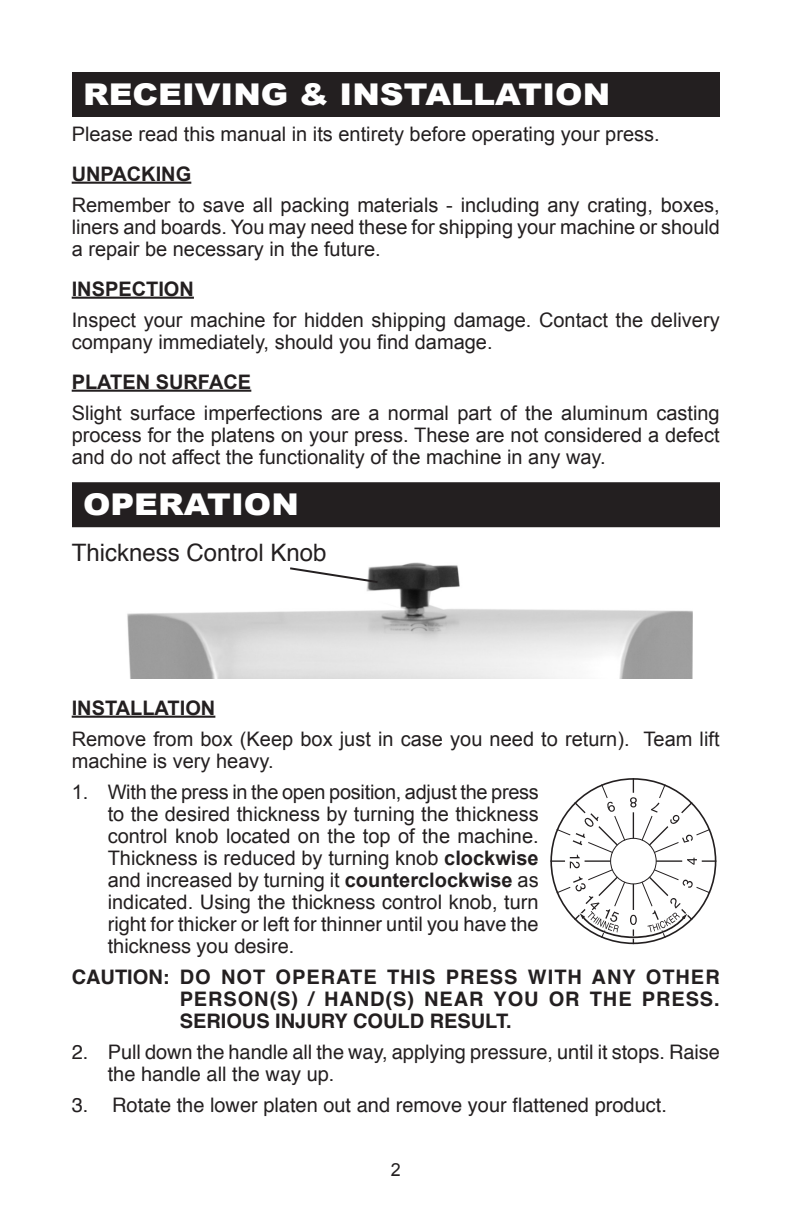
<style>
.page{position:relative;width:792px;height:1224px;background:#fff}
.page>*{position:absolute;margin:0;border:0;box-sizing:border-box;transform-origin:0 0}
.Sections{font:900 30px "Arial";color:#fff;scale:1.1 1}
.t1{font:24px "Helvetica";color:#231f20}
.t2{font:20px/22px "Arial";color:#231f20;text-align:justify}
.t3{font:20px/22px "Helvetica";color:#231f20}
.t4{font:700 20px/22px "Helvetica";letter-spacing:.025em;color:#231f20;text-align:justify}
.t5{font:700 20px "Arial";color:#231f20}
.t6{font:18px "Arial";color:#231f20}
.s1{font-weight:700}
.s2{font-family:"Helvetica"}
</style>
<div class="page">
<hr style="left:72px;top:182px;width:119px;height:2px;background:#231f20">
<hr style="left:72px;top:297px;width:122px;height:2px;background:#231f20">
<hr style="left:72px;top:390px;width:179px;height:2px;background:#231f20">
<hr style="left:72px;top:716px;width:143px;height:2px;background:#231f20">
<div style="left:73px;top:73px;width:646px;height:43px;background:#231f20"></div>
<div style="left:72px;top:72px;width:648px;height:45px;border:2px solid #231f20"></div>
<div style="left:73px;top:483px;width:646px;height:43px;background:#231f20"></div>
<div style="left:72px;top:482px;width:648px;height:45px;border:2px solid #231f20"></div>
<hr style="left:550px;top:860px;width:166px;height:2px;background:#231f20">
<hr style="left:633px;top:778px;width:1px;height:166px;background:#231f20">
<svg style="left:556px;top:784px;width:155px;height:155px"></svg>
<img style="left:127px;top:562px;width:566px;height:116px">
<svg style="left:288px;top:566px;width:92px;height:18px"></svg>
<p class="Sections" style="left:83px;top:73px;width:481px">RECEIVING &amp; INSTALLATION</p>
<p class="t2" style="left:72px;top:123px;width:590px">Please read this manual in its entirety before operating your press.</p>
<p class="t5" style="left:72px;top:160px;width:121px">UNPACKING</p>
<p class="t2" style="left:72px;top:194px;width:650px">Remember to save all packing materials - including any crating, boxes, liners and boards. You may need these for shipping your machine or should a repair be necessary in the future.</p>
<p class="t5" style="left:72px;top:275px;width:124px">INSPECTION</p>
<p class="t2" style="left:72px;top:309px;width:649px">Inspect your machine for hidden shipping damage. Contact the delivery company immediately, should you find damage.</p>
<p class="t5" style="left:72px;top:368px;width:181px">PLATEN SURFACE</p>
<p class="t2" style="left:72px;top:402px;width:649px">Slight surface imperfections are a normal part of the aluminum casting process for the platens on your press. These are not considered a defect and do not affect the functionality of the machine in any way.</p>
<p class="Sections" style="left:83px;top:483px;width:198px">OPERATION</p>
<p class="t1" style="left:72px;top:534px;width:256px">Thickness Control Knob</p>
<p class="t5" style="left:72px;top:694px;width:145px">INSTALLATION</p>
<p class="t2" style="left:72px;top:728px;width:649px">Remove from box (Keep box just in case you need to return). Team lift machine is very heavy.</p>
<p class="t2" style="left:108px;top:781px;width:433px;text-indent:-36px">1. With the press in the open position, adjust the press to the desired thickness by turning the thickness control knob located on the top of the machine.<br>Thickness is reduced by turning knob <span class="s1">clockwise </span>and increased by turning it <span class="s1">counterclockwise</span> as indicated. <span class="s2">Using the thickness control knob, turn right for thicker or left for thinner until you have the thickness you desire.</span></p>
<p class="t4" style="left:180px;top:966px;width:542px;text-indent:-108px">CAUTION: DO NOT OPERATE THIS PRESS WITH ANY OTHER PERSON(S) / HAND(S) NEAR YOU OR THE PRESS.<br>SERIOUS INJURY COULD RESULT.</p>
<p class="t3" style="left:108px;top:1041px;width:614px;text-indent:-36px">2. Pull down the handle all the way, applying pressure, until it stops. Raise the handle all the way up.</p>
<p class="t3" style="left:72px;top:1094px;width:597px">3. Rotate the lower platen out and remove your flattened product.</p>
<p class="t6" style="left:391px;top:1158px;width:12px">2</p>
</div>
